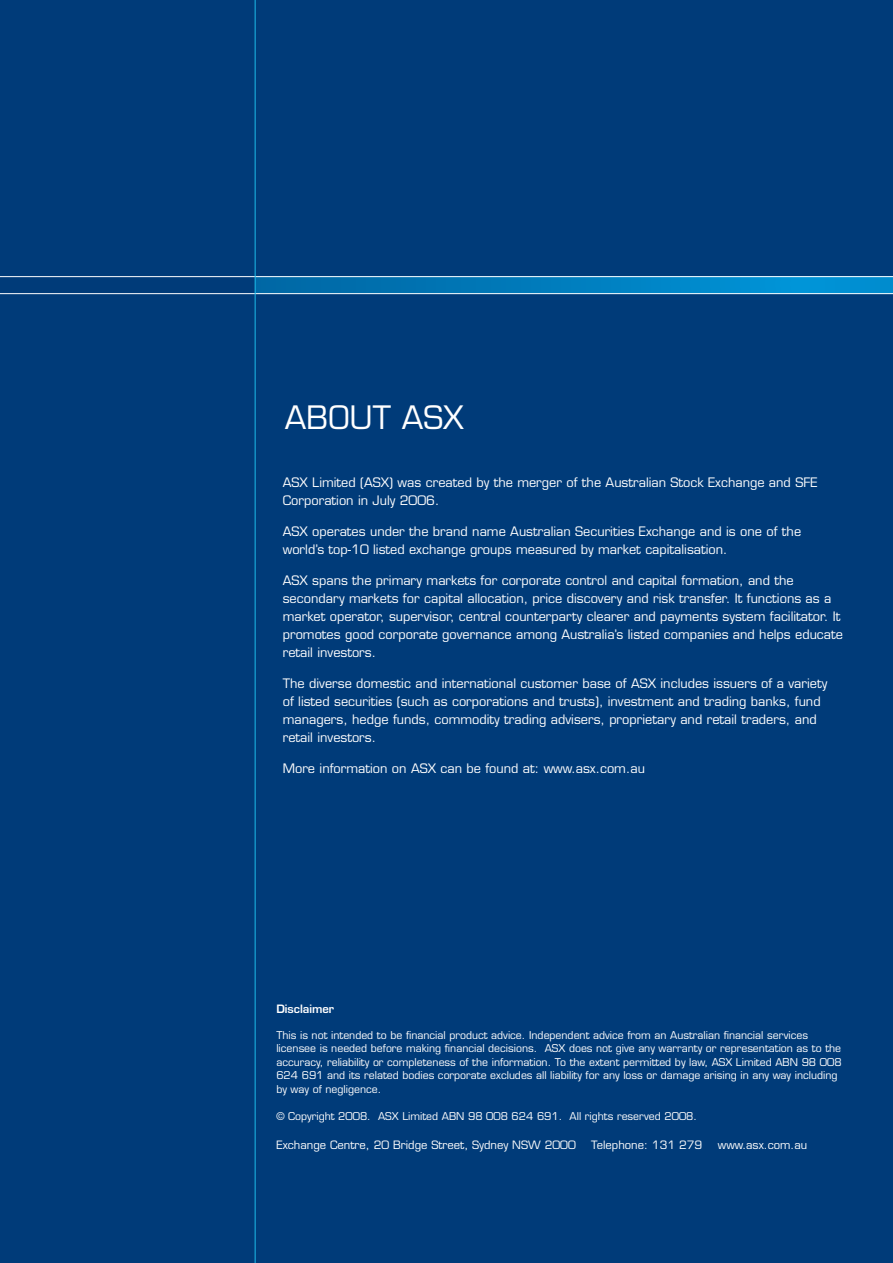
<style>
.page{position:relative;width:893px;height:1263px;background:#003b79}
.page>*{position:absolute;margin:0;border:0;box-sizing:border-box;transform-origin:0 0}
.t1{font:31.5px "Eurostile LT";color:#fff}
.t2{font:12.75px/18px "Eurostile LT";color:#fff}
.t3{font:11.25px "Eurostile LT";color:#fff}
.t4{font:600 11.25px "Eurostile LT";color:#fff}
.t5{font:10.5px/13.5px "Eurostile LT";color:#fff}
</style>
<div class="page">
<div style="left:255px;top:276px;width:638px;height:17px;background:linear-gradient(to right,#0067a4,#0097db)"></div>
<hr style="left:0;top:276px;width:893px;height:1px;background:#fff">
<hr style="left:0;top:293px;width:893px;height:1px;background:#fff">
<hr style="left:255px;top:0;width:1px;height:1263px;background:#1dbbea">
<h1 class="t1" style="left:285px;top:398px;width:180px">About ASX</h1>
<p class="t2" style="left:283px;top:474px;width:536px">ASX Limited (ASX) was created by the merger of the Australian Stock Exchange and SFE<br>Corporation in July 2006.</p>
<p class="t2" style="left:283px;top:523px;width:520px">ASX operates under the brand name Australian Securities Exchange and is one of the world’s top-10 listed exchange groups measured by market capitalisation.</p>
<p class="t2" style="left:283px;top:571px;width:562px">ASX spans the primary markets for corporate control and capital formation, and the secondary markets for capital allocation, price discovery and risk transfer. It functions as a market operator, supervisor, central counterparty clearer and payments system facilitator. It promotes good corporate governance among Australia’s listed companies and helps educate retail investors.</p>
<p class="t2" style="left:283px;top:674px;width:546px">The diverse domestic and international customer base of ASX includes issuers of a variety of listed securities (such as corporations and trusts), investment and trading banks, fund managers, hedge funds, commodity trading advisers, proprietary and retail traders, and retail investors.</p>
<p class="t2" style="left:283px;top:759px;width:364px">More information on ASX can be found at: www.asx.com.au</p>
<p class="t4" style="left:276px;top:1001px;width:59px">Disclaimer</p>
<p class="t5" style="left:276px;top:1028px;width:567px">This is not intended to be financial product advice. Independent advice from an Australian financial services licensee is needed before making financial decisions. ASX does not give any warranty or representation as to the accuracy, reliability or completeness of the information. To the extent permitted by law, ASX Limited ABN 98 008<br>624 691 and its related bodies corporate excludes all liability for any loss or damage arising in any way including by way of negligence.</p>
<p class="t5" style="left:276px;top:1109px;width:422px">© Copyright 2008. ASX Limited ABN 98 008 624 691. All rights reserved 2008.</p>
<p class="t3" style="left:276px;top:1138px;width:301px">Exchange Centre, 20 Bridge Street, Sydney NSW 2000</p>
<p class="t3" style="left:591px;top:1138px;width:113px">Telephone: 131 279</p>
<p class="t3" style="left:718px;top:1138px;width:91px">www.asx.com.au</p>
</div>
